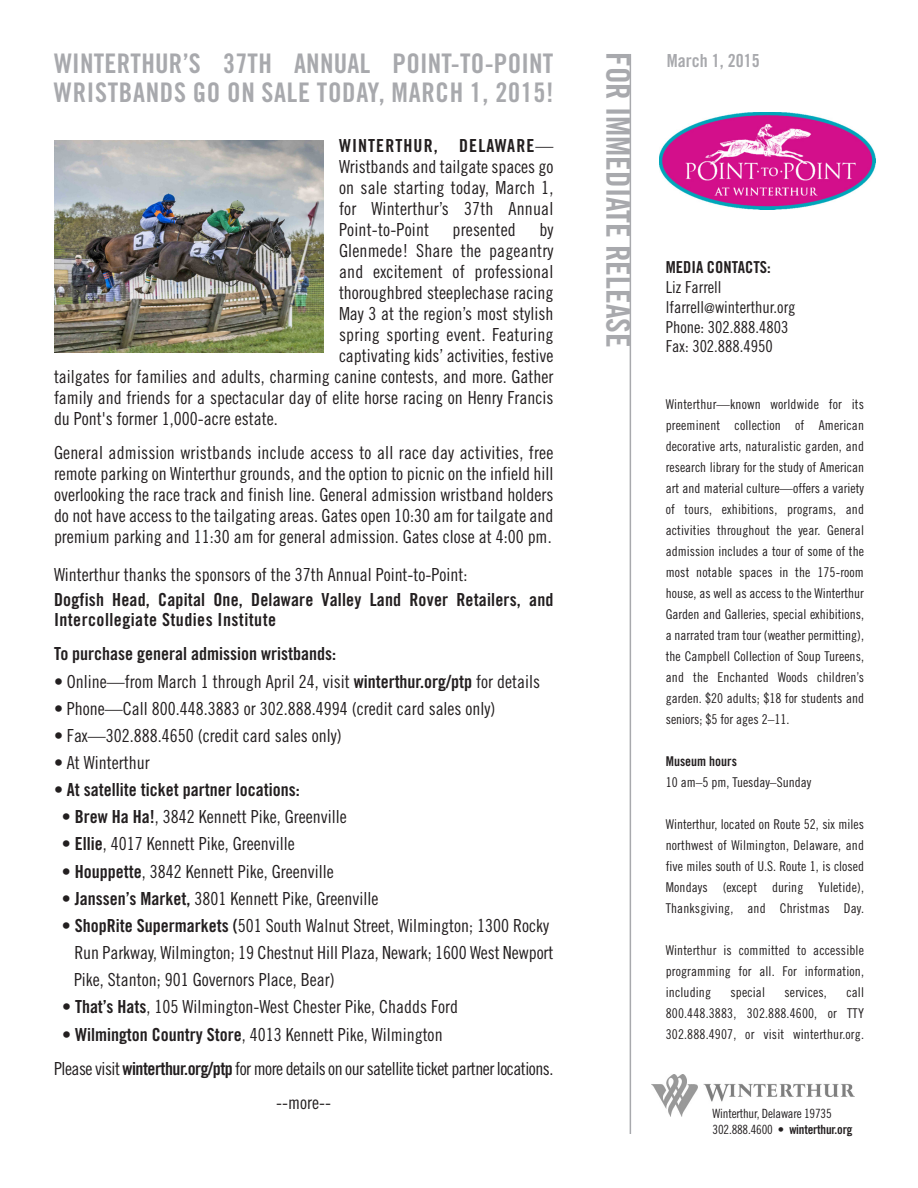
<style>
.page{position:relative;width:918px;height:1188px;background:#fff}
.page>*{position:absolute;margin:0;border:0;box-sizing:border-box;transform-origin:0 0}
.t1{font:33px "Trade Gothic Bold Cond Twenty";color:#a8a9ad}
.t2{font:27px/28.5px "Trade Gothic Bold Cond Twenty";letter-spacing:.01em;color:#a8a9ad}
.t3{font:18px/21px "Trade Gothic Cond Eighteen";color:#231f20;text-align:justify}
.t4{font:18px/19.5px "Trade Gothic Bold Cond Twenty";letter-spacing:.01em;color:#231f20}
.t5{font:18px "Trade Gothic Cond Eighteen";letter-spacing:-.025em;color:#231f20}
.t6{font:18px "Trade Gothic Bold Cond Twenty";letter-spacing:.06em;color:#231f20}
.t7{font:18px "Trade Gothic Bold Cond Twenty";color:#a8a9ad}
.t8{font:16.5px/19.8px "Trade Gothic Cond Eighteen";color:#231f20}
.t9{font:16.5px "Trade Gothic Bold Cond Twenty";color:#231f20}
.t10{font:13.5px/21px "Trade Gothic Cond Eighteen";letter-spacing:.01em;color:#231f20;text-align:justify}
.t11{font:13.5px "Trade Gothic Bold Cond Twenty";color:#231f20}
.t12{font:12.75px "Trade Gothic Bold Cond Twenty";letter-spacing:-.015em;color:#231f20}
.t13{font:12.75px "Trade Gothic Cond Eighteen";letter-spacing:-.015em;color:#231f20}
.s1{font-family:"Trade Gothic Cond Eighteen"}
.s2{font-family:"Trade Gothic Bold Cond Twenty"}
.s3{font-size:13.5px}
</style>
<div class="page">
<hr style="left:630px;top:54px;width:1px;height:1080px;background:#a8a9ad">
<img style="left:703px;top:1084px;width:151px;height:18px">
<img style="left:651px;top:1074px;width:47px;height:42px">
<img style="left:660px;top:113px;width:216px;height:97px">
<img style="left:54px;top:141px;width:270px;height:212px">
<h2 class="t2" style="left:54px;top:52px;width:501px">WINTERTHUR’S 37TH ANNUAL POINT-TO-POINT<br>WRISTBANDS GO ON SALE TODAY, MARCH 1, 2015!</h2>
<p class="t6" style="left:339px;top:139px;width:216px">WINTERTHUR, DELAWARE<span class="s1">—</span></p>
<p class="t3" style="left:339px;top:157px;width:216px">Wristbands and tailgate spaces go on sale starting today, March 1, for Winterthur’s 37th Annual Point-to-Point</p>
<p class="t3" style="left:453px;top:220px;width:65px">presented</p>
<p class="t3" style="left:539px;top:220px;width:16px">by</p>
<p class="t3" style="left:339px;top:241px;width:216px">Glenmede! Share the pageantry</p>
<p class="t3" style="left:339px;top:262px;width:216px">and excitement of professional</p>
<p class="t3" style="left:339px;top:283px;width:216px">thoroughbred steeplechase racing</p>
<p class="t3" style="left:339px;top:304px;width:216px">May 3 at the region’s most stylish</p>
<p class="t3" style="left:339px;top:325px;width:216px">spring sporting event. Featuring</p>
<p class="t3" style="left:339px;top:346px;width:216px">captivating kids’ activities, festive</p>
<p class="t3" style="left:54px;top:367px;width:501px">tailgates for families and adults, charming canine contests, and more. Gather</p>
<p class="t3" style="left:54px;top:388px;width:501px">family and friends for a spectacular day of elite horse racing on Henry Francis</p>
<p class="t3" style="left:54px;top:409px;width:225px">du Pont's former 1,000-acre estate.</p>
<p class="t3" style="left:54px;top:443px;width:501px">General admission wristbands include access to all race day activities, free remote parking on Winterthur grounds, and the option to picnic on the infield hill overlooking the race track and finish line. General admission wristband holders do not have access to the tailgating areas. Gates open 10:30 am for tailgate and premium parking and 11:30 am for general admission. Gates close at 4:00 pm.</p>
<p class="t3" style="left:54px;top:566px;width:415px">Winterthur thanks the sponsors of the 37th Annual Point-to-Point:</p>
<p class="t4" style="left:54px;top:591px;width:501px">Dogfish Head, Capital One, Delaware Valley Land Rover Retailers, and<br>Intercollegiate Studies Institute</p>
<p class="t4" style="left:54px;top:646px;width:284px">To purchase general admission wristbands:</p>
<p class="t3" style="left:54px;top:672px;width:488px">• Online—from March 1 through April 24, visit <span class="s2">winterthur.org/ptp</span> for details</p>
<p class="t3" style="left:54px;top:699px;width:443px">• Phone—Call 800.448.3883 or 302.888.4994 (credit card sales only)</p>
<p class="t3" style="left:54px;top:726px;width:289px">• Fax—302.888.4650 (credit card sales only)</p>
<p class="t3" style="left:54px;top:754px;width:97px">• At Winterthur</p>
<p class="t4" style="left:54px;top:781px;width:247px">• At satellite ticket partner locations:</p>
<p class="t3" style="left:62px;top:808px;width:286px">• <span class="s2">Brew Ha Ha!</span>, 3842 Kennett Pike, Greenville</p>
<p class="t3" style="left:62px;top:835px;width:234px">• <span class="s2">Ellie</span>, 4017 Kennett Pike, Greenville</p>
<p class="t3" style="left:62px;top:862px;width:273px">• <span class="s2">Houppette</span>, 3842 Kennett Pike, Greenville</p>
<p class="t3" style="left:62px;top:889px;width:318px">• <span class="s2">Janssen’s Market,</span> 3801 Kennett Pike, Greenville</p>
<p class="t3" style="left:74px;top:913px;width:481px;line-height:27.2px;text-align:left;text-indent:-12px">• <span class="s2">ShopRite Supermarkets (</span>501 South Walnut Street, Wilmington; 1300 Rocky<br>Run Parkway, Wilmington; 19 Chestnut Hill Plaza, Newark; 1600 West Newport<br>Pike, Stanton; 901 Governors Place, Bear)</p>
<p class="t3" style="left:62px;top:998px;width:398px">• <span class="s2">That’s Hats</span>, 105 Wilmington-West Chester Pike, Chadds Ford</p>
<p class="t3" style="left:62px;top:1025px;width:382px">• <span class="s2">Wilmington Country Store</span>, 4013 Kennett Pike, Wilmington</p>
<p class="t5" style="left:54px;top:1062px;width:501px">Please visit <span class="s2">winterthur.org/ptp</span> for more details on our satellite ticket partner locations.</p>
<p class="t3" style="left:276px;top:1094px;width:56px">--more--</p>
<h1 class="t1" style="left:630px;top:52px;width:297px;rotate:90deg">FOR IMMEDIATE RELEASE</h1>
<p class="t7" style="left:667px;top:54px;width:94px">March 1, 2015</p>
<p class="t9" style="left:666px;top:261px;width:107px">MEDIA CONTACTS:</p>
<p class="t8" style="left:666px;top:278px;width:131px">Liz Farrell lfarrell<span class="s3">@</span>winterthur.org<br>Phone: 302.888.4803<br>Fax: 302.888.4950</p>
<p class="t10" style="left:666px;top:395px;width:200px">Winterthur—known worldwide for its preeminent collection of American decorative arts, naturalistic garden, and research library for the study of American art and material culture—offers a variety of tours, exhibitions, programs, and activities throughout the year. General admission includes a tour of some of the most notable spaces in the 175-room house, as well as access to the Winterthur Garden and Galleries, special exhibitions, a narrated tram tour (weather permitting), the Campbell Collection of Soup Tureens, and the Enchanted Woods children’s garden. $20 adults; $18 for students and seniors; $5 for ages 2–11.</p>
<p class="t11" style="left:666px;top:757px;width:73px">Museum hours</p>
<p class="t10" style="left:666px;top:773px;width:147px">10 am–5 pm, Tuesday–Sunday</p>
<p class="t10" style="left:666px;top:815px;width:200px">Winterthur, located on Route 52, six miles northwest of Wilmington, Delaware, and five miles south of U.S. Route 1, is closed Mondays (except during Yuletide), Thanksgiving, and Christmas Day.</p>
<p class="t10" style="left:666px;top:941px;width:200px">Winterthur is committed to accessible programming for all. For information, including</p>
<p class="t10" style="left:666px;top:983px;width:200px;text-indent:181px">call 800.448.3883, 302.888.4600, or TTY 302.888.4907, or visit winterthur.org.</p>
<p class="t10" style="left:731px;top:983px;width:36px">special</p>
<p class="t10" style="left:785px;top:983px;width:44px">services,</p>
<p class="t13" style="left:713px;top:1109px;width:121px">Winterthur, Delaware 19735</p>
<p class="t12" style="left:713px;top:1124px;width:141px"><span class="s1">302.888.4600 •</span> winterthur.org</p>
</div>
